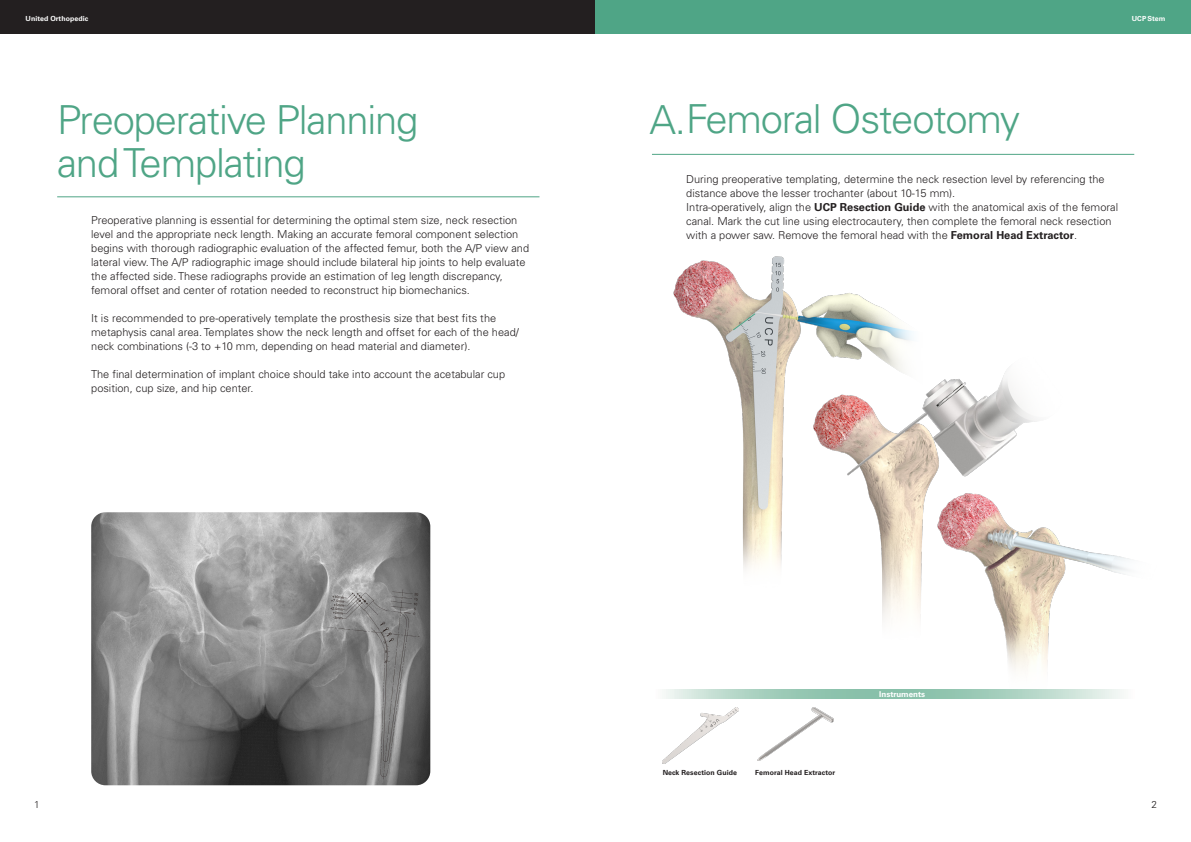
<style>
.page{position:relative;width:1191px;height:842px;background:#fff}
.page>*{position:absolute;margin:0;border:0;box-sizing:border-box;transform-origin:0 0}
.大標{font:300 40px "Univers LT Pro 45";letter-spacing:-.03em;color:#4fa586}
.內文{font:300 11px/14px "Univers LT Pro 45";color:#231f20}
.t1{font:300 10px "Univers LT Pro 45";color:#231f20}
.t2{font:700 8px "Univers LT Pro 65";color:#fff}
.器械名稱{font:700 7px "Univers LT Pro 65";letter-spacing:.01em;color:#231f20}
.t3{font:700 7px "Univers LT Pro 65";letter-spacing:.01em;color:#fff}
.s1{font-family:"Univers LT Pro 65";font-weight:700}
</style>
<div class="page">
<div style="left:0;top:0;width:595px;height:34px;background:#231f20"></div>
<div style="left:595px;top:0;width:596px;height:34px;background:#4fa586"></div>
<hr style="left:57px;top:196px;width:482px;height:1px;background:#4fa586">
<img style="left:91px;top:512px;width:339px;height:273px">
<img style="left:1076px;top:549px;width:55px;height:141px">
<img style="left:673px;top:256px;width:239px;height:313px">
<img style="left:808px;top:350px;width:268px;height:372px">
<svg style="left:666px;top:690px;width:456px;height:9px;background:#acd2c2"></svg>
<hr style="left:652px;top:154px;width:482px;height:1px;background:#4fa586">
<img style="left:662px;top:707px;width:76px;height:56px">
<svg style="left:732px;top:312px;width:24px;height:19px"></svg>
<img style="left:757px;top:707px;width:76px;height:54px">
<p class="t3" style="left:26px;top:14px;width:64px">United Orthopedic</p>
<p class="t3" style="left:1131px;top:14px;width:35px">UCP Stem</p>
<p class="大標" style="left:57px;top:93px;width:363px">Preoperative Planning</p>
<p class="大標" style="left:57px;top:136px;width:250px">and Templating</p>
<p class="內文" style="left:91px;top:213px;width:439px">Preoperative planning is essential for determining the optimal stem size, neck resection level and the appropriate neck length. Making an accurate femoral component selection begins with thorough radiographic evaluation of the affected femur, both the A/P view and lateral view. The A/P radiographic image should include bilateral hip joints to help evaluate the affected side. These radiographs provide an estimation of leg length discrepancy, femoral offset and center of rotation needed to reconstruct hip biomechanics.</p>
<p class="內文" style="left:91px;top:311px;width:429px">It is recommended to pre-operatively template the prosthesis size that best fits the metaphysis canal area. Templates show the neck length and offset for each of the head/ neck combinations (-3 to +10 mm, depending on head material and diameter).</p>
<p class="內文" style="left:91px;top:367px;width:415px">The final determination of implant choice should take into account the acetabular cup position, cup size, and hip center.</p>
<p class="大標" style="left:649px;top:93px;width:372px">A.Femoral Osteotomy</p>
<p class="內文" style="left:686px;top:171px;width:420px">During preoperative templating, determine the neck resection level by referencing the distance above the lesser trochanter (about 10-15 mm).</p>
<p class="內文" style="left:686px;top:199px;width:433px">Intra-operatively, align the <span class="s1">UCP Resection Guide</span> with the anatomical axis of the femoral canal. Mark the cut line using electrocautery, then complete the femoral neck resection with a power saw. Remove the femoral head with the <span class="s1">Femoral Head Extractor</span>.</p>
<p class="器械名稱" style="left:662px;top:768px;width:76px">Neck Resection Guide</p>
<p class="器械名稱" style="left:755px;top:768px;width:81px">Femoral Head Extractor</p>
<p class="t2" style="left:879px;top:688px;width:47px">Instruments</p>
<p class="t1" style="left:34px;top:798px;width:7px">1</p>
<p class="t1" style="left:1151px;top:798px;width:7px">2</p>
</div>
